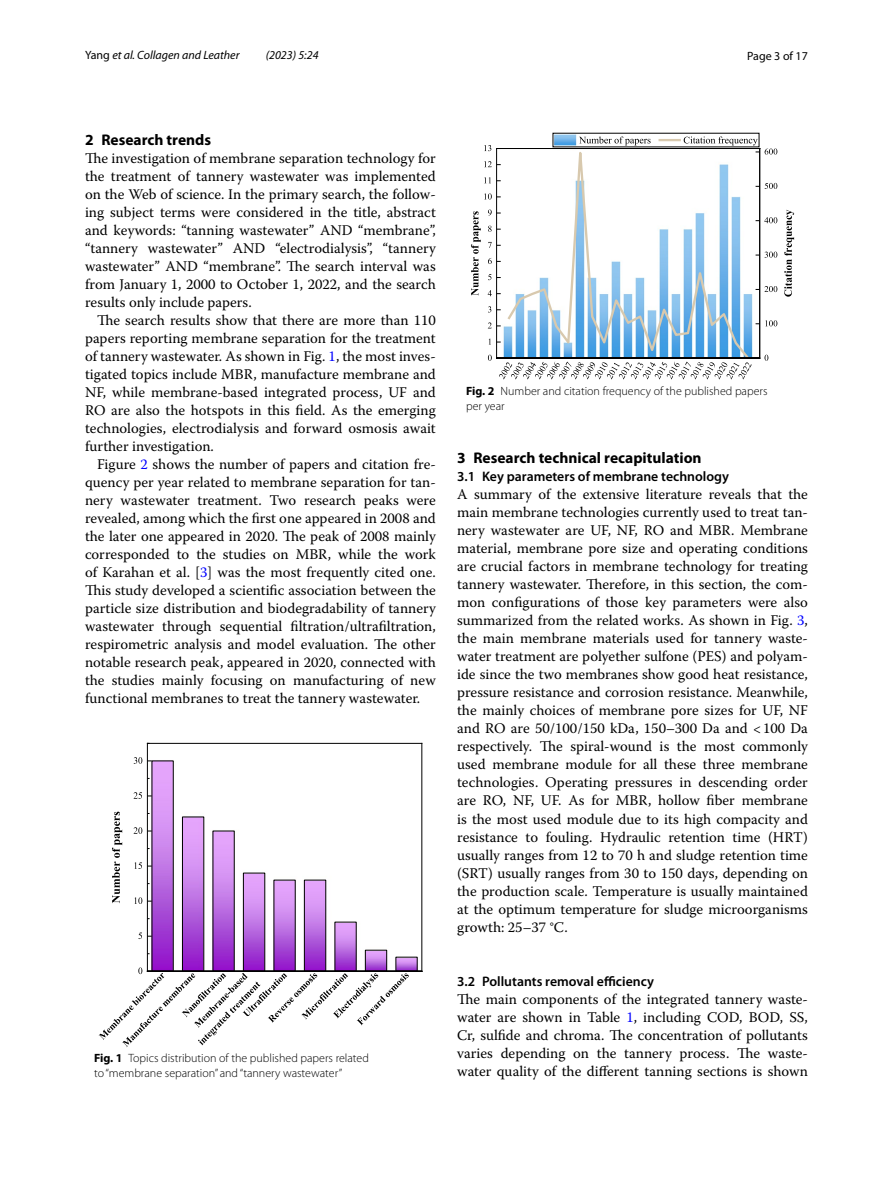
<style>
.page{position:relative;width:893px;height:1187px;background:#fff}
.page>*{position:absolute;margin:0;border:0;box-sizing:border-box;transform-origin:0 0}
.t1{font:700 15.45px "Myriad Pro";color:#000}
.t2{font:14.7px/18px "Warnock Pro";color:#000;text-align:justify}
.t3{font:600 13.8px "Myriad Pro";color:#000}
.t4{font:300 12px/15px "Myriad Pro";color:#000}
.t5{font:italic 12px "Myriad Pro";color:#000}
.t6{font:12px "Myriad Pro";color:#000}
.s1{font-style:normal}
.s2{color:#00f}
.s3{font-weight:700}
</style>
<div class="page">
<svg style="left:151px;top:760px;width:267px;height:210px"></svg>
<hr style="left:147px;top:743px;width:275px;height:1px;background:#000">
<hr style="left:147px;top:970px;width:275px;height:1px;background:#000">
<hr style="left:147px;top:743px;width:1px;height:228px;background:#000">
<hr style="left:421px;top:743px;width:1px;height:228px;background:#000">
<svg style="left:138px;top:932px;width:14px;height:7px"></svg>
<svg style="left:134px;top:897px;width:18px;height:6px"></svg>
<svg style="left:134px;top:862px;width:18px;height:6px"></svg>
<svg style="left:134px;top:827px;width:18px;height:6px"></svg>
<svg style="left:134px;top:792px;width:18px;height:6px"></svg>
<svg style="left:134px;top:757px;width:18px;height:6px"></svg>
<svg style="left:112px;top:811px;width:10px;height:92px"></svg>
<svg style="left:99px;top:967px;width:310px;height:80px"></svg>
<img style="left:497px;top:133px;width:263px;height:222px">
<svg style="left:505px;top:132px;width:246px;height:223px"></svg>
<hr style="left:496px;top:148px;width:1px;height:210px;background:#000">
<svg style="left:489px;top:338px;width:2px;height:6px"></svg>
<svg style="left:488px;top:322px;width:13px;height:6px"></svg>
<svg style="left:488px;top:290px;width:13px;height:6px"></svg>
<svg style="left:488px;top:274px;width:3px;height:6px"></svg>
<svg style="left:488px;top:258px;width:13px;height:6px"></svg>
<svg style="left:488px;top:242px;width:13px;height:6px"></svg>
<svg style="left:488px;top:226px;width:13px;height:6px"></svg>
<svg style="left:488px;top:209px;width:13px;height:7px"></svg>
<svg style="left:484px;top:193px;width:17px;height:6px"></svg>
<svg style="left:484px;top:177px;width:7px;height:6px"></svg>
<svg style="left:484px;top:161px;width:17px;height:6px"></svg>
<svg style="left:484px;top:145px;width:7px;height:6px"></svg>
<svg style="left:471px;top:211px;width:10px;height:84px"></svg>
<svg style="left:579px;top:136px;width:72px;height:9px"></svg>
<hr style="left:658px;top:139px;width:23px;height:2px;background:#d8c9ae">
<hr style="left:497px;top:148px;width:263px;height:1px;background:#000">
<hr style="left:759px;top:148px;width:1px;height:210px;background:#000">
<svg style="left:488px;top:355px;width:280px;height:24px"></svg>
<svg style="left:756px;top:320px;width:21px;height:6px"></svg>
<svg style="left:756px;top:286px;width:21px;height:6px"></svg>
<svg style="left:756px;top:251px;width:21px;height:7px"></svg>
<svg style="left:756px;top:217px;width:21px;height:6px"></svg>
<svg style="left:756px;top:183px;width:21px;height:6px"></svg>
<svg style="left:684px;top:136px;width:93px;height:19px"></svg>
<svg style="left:784px;top:210px;width:10px;height:86px"></svg>
<p class="t5" style="left:85px;top:48px;width:156px"><span class="s1">Yang</span> et al. Collagen and Leather</p>
<p class="t5" style="left:266px;top:48px;width:54px">(2023) 5:24</p>
<p class="t6" style="left:747px;top:48px;width:62px">Page 3 of 17</p>
<p class="t1" style="left:85px;top:129px;width:128px">2 Research trends</p>
<p class="t2" style="left:85px;top:148px;width:352px">The investigation of membrane separation technology for the treatment of tannery wastewater was implemented on the Web of science. In the primary search, the follow&shy;ing subject terms were considered in the title, abstract and keywords: “tanning wastewater” AND “membrane”, “tannery wastewater” AND “electrodialysis”, “tannery wastewater” AND “membrane”. The search interval was from January 1, 2000 to October 1, 2022, and the search results only include papers.</p>
<p class="t2" style="left:85px;top:310px;width:352px;text-indent:12px">The search results show that there are more than 110 papers reporting membrane separation for the treatment of tannery wastewater. As shown in Fig. <span class="s2">1</span>, the most inves&shy;tigated topics include MBR, manufacture membrane and NF, while membrane-based integrated process, UF and RO are also the hotspots in this field. As the emerging technologies, electrodialysis and forward osmosis await further investigation.</p>
<p class="t2" style="left:85px;top:454px;width:352px;text-indent:12px">Figure <span class="s2">2</span> shows the number of papers and citation fre&shy;quency per year related to membrane separation for tan&shy;nery wastewater treatment. Two research peaks were revealed, among which the first one appeared in 2008 and the later one appeared in 2020. The peak of 2008 mainly corresponded to the studies on MBR, while the work of Karahan et al. [<span class="s2">3</span>] was the most frequently cited one.<br>This study developed a scientific association between the particle size distribution and biodegradability of tannery wastewater through sequential filtration/ultrafiltration, respirometric analysis and model evaluation. The other notable research peak, appeared in 2020, connected with the studies mainly focusing on manufacturing of new functional membranes to treat the tannery wastewater.</p>
<p class="t1" style="left:457px;top:448px;width:246px">3 Research technical recapitulation</p>
<p class="t4" style="left:466px;top:383px;width:303px"><span class="s3">Fig. 2</span> Number and citation frequency of the published papers per year</p>
<p class="t3" style="left:457px;top:468px;width:273px">3.1 Key parameters of membrane technology</p>
<p class="t2" style="left:457px;top:485px;width:352px">A summary of the extensive literature reveals that the main membrane technologies currently used to treat tan&shy;nery wastewater are UF, NF, RO and MBR. Membrane material, membrane pore size and operating conditions are crucial factors in membrane technology for treating tannery wastewater. Therefore, in this section, the com&shy;mon configurations of those key parameters were also summarized from the related works. As shown in Fig. <span class="s2">3</span>, the main membrane materials used for tannery waste&shy;water treatment are polyether sulfone (PES) and polyam&shy;ide since the two membranes show good heat resistance, pressure resistance and corrosion resistance. Meanwhile, the mainly choices of membrane pore sizes for UF, NF and RO are 50/100/150 kDa, 150–300 Da and &lt;100 Da respectively. The spiral-wound is the most commonly used membrane module for all these three membrane technologies. Operating pressures in descending order are RO, NF, UF. As for MBR, hollow fiber membrane is the most used module due to its high compacity and resistance to fouling. Hydraulic retention time (HRT) usually ranges from 12 to 70 h and sludge retention time (SRT) usually ranges from 30 to 150 days, depending on the production scale. Temperature is usually maintained at the optimum temperature for sludge microorganisms growth: 25–37 °C.</p>
<p class="t4" style="left:94px;top:1050px;width:276px"><span class="s3">Fig. 1</span> Topics distribution of the published papers related to“membrane separation” and“tannery wastewater”</p>
<p class="t3" style="left:457px;top:972px;width:198px">3.2 Pollutants removal efficiency</p>
<p class="t2" style="left:457px;top:990px;width:352px">The main components of the integrated tannery waste&shy;water are shown in Table <span class="s2">1</span>, including COD, BOD, SS, Cr, sulfide and chroma. The concentration of pollutants varies depending on the tannery process. The waste&shy;water quality of the different tanning sections is shown</p>
</div>
